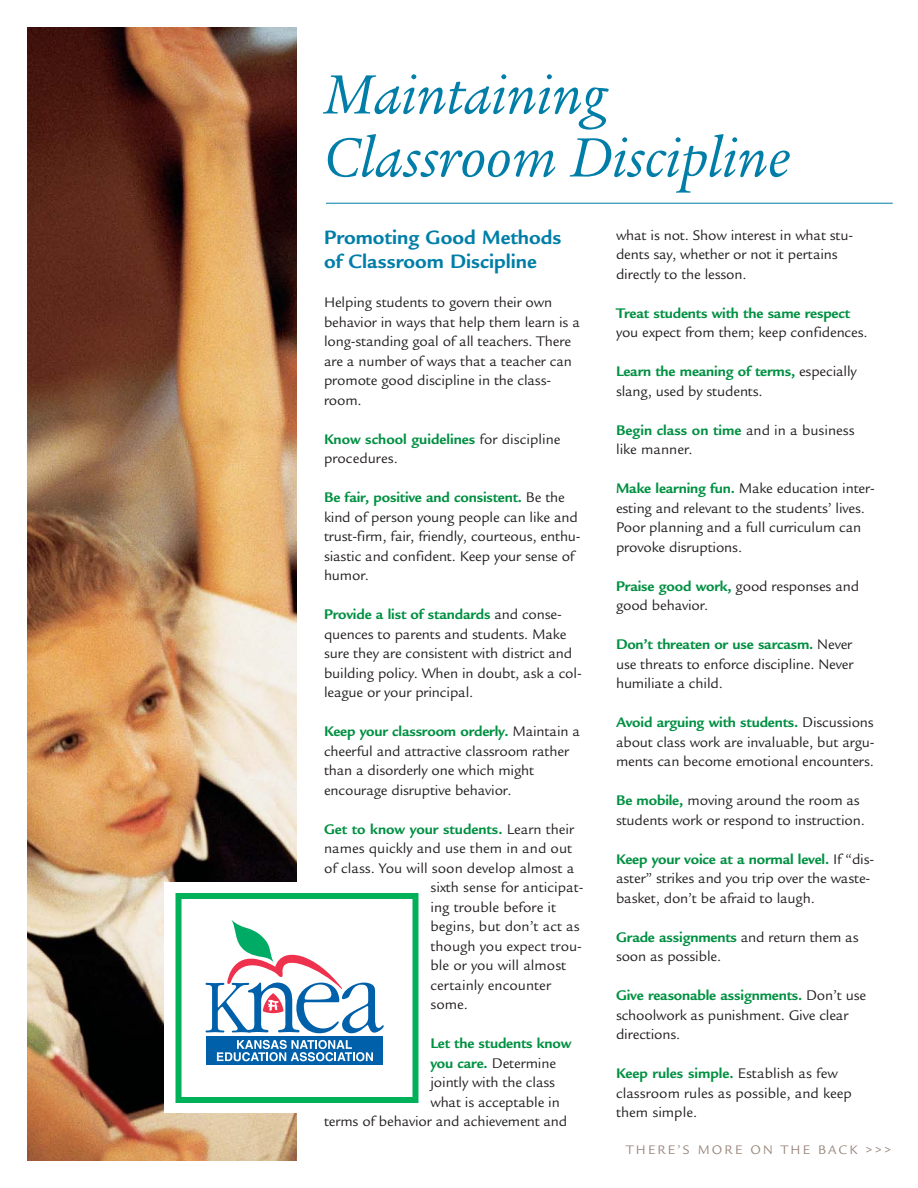
<style>
.page{position:relative;width:918px;height:1188px;background:#fff}
.page>*{position:absolute;margin:0;border:0;box-sizing:border-box;transform-origin:0 0}
.t1{font:italic 60px/63px "Legacy Serif Std";color:#007ea8}
.t2{font:700 21px/24px "Legacy Sans Std";color:#007ea8}
.t3{font:15.15px/19.5px "Legacy Sans Std";letter-spacing:-.01em;color:#231f20}
.t4{font:700 15.15px "Legacy Sans Std";letter-spacing:-.01em;color:#009042}
.t5{font:13.5px "Legacy Sans Std";letter-spacing:.16em;color:#99877d}
.s1{font-weight:700;color:#009042}
.s2{font-weight:400;color:#231f20}
</style>
<div class="page">
<img style="left:27px;top:27px;width:269px;height:1134px">
<hr style="left:326px;top:203px;width:567px;height:1px;background:#007ea8">
<div style="left:165px;top:882px;width:264px;height:231px;background:#fff"></div>
<div style="left:206px;top:1036px;width:176px;height:29px;background:#0060a9"></div>
<svg style="left:217px;top:1040px;width:156px;height:21px"></svg>
<svg style="left:206px;top:919px;width:178px;height:114px"></svg>
<div style="left:176px;top:893px;width:242px;height:210px;border:6px solid #00b159"></div>
<h1 class="t1" style="left:324px;top:68px;width:468px">Maintaining<br>Classroom Discipline</h1>
<h2 class="t2" style="left:324px;top:227px;width:239px">Promoting Good Methods of Classroom Discipline</h2>
<p class="t3" style="left:324px;top:294px;width:257px">Helping students to govern their own behavior in ways that help them learn is a long-standing goal of all teachers. There are a number of ways that a teacher can promote good discipline in the class&shy;room.</p>
<p class="t3" style="left:324px;top:430px;width:238px"><span class="s1">Know school guidelines</span> for discipline procedures.</p>
<p class="t3" style="left:324px;top:489px;width:258px"><span class="s1">Be fair, positive and consistent.</span> Be the kind of person young people can like and trust-firm, fair, friendly, courteous, enthu&shy;siastic and confident. Keep your sense of humor.</p>
<p class="t3" style="left:324px;top:606px;width:259px"><span class="s1">Provide a list of standards</span> and conse&shy;quences to parents and students. Make sure they are consistent with district and building policy. When in doubt, ask a col&shy;league or your principal.</p>
<p class="t3" style="left:324px;top:723px;width:258px"><span class="s1">Keep your classroom orderly.</span> Maintain a cheerful and attractive classroom rather than a disorderly one which might encourage disruptive behavior.</p>
<p class="t4" style="left:324px;top:823px;width:252px">Get to know your students. <span class="s2">Learn their</span></p>
<p class="t3" style="left:324px;top:840px;width:250px">names quickly and use them in and out</p>
<p class="t3" style="left:324px;top:859px;width:252px">of class. You will soon develop almost a</p>
<p class="t3" style="left:430px;top:879px;width:155px">sixth sense for anticipat-</p>
<p class="t3" style="left:430px;top:898px;width:127px">ing trouble before it</p>
<p class="t3" style="left:430px;top:918px;width:151px">begins, but don’t act as</p>
<p class="t3" style="left:430px;top:937px;width:153px">though you expect trou-</p>
<p class="t3" style="left:430px;top:957px;width:137px">ble or you will almost</p>
<p class="t3" style="left:430px;top:976px;width:122px">certainly encounter</p>
<p class="t3" style="left:430px;top:996px;width:39px">some.</p>
<p class="t4" style="left:430px;top:1037px;width:143px">Let the students know</p>
<p class="t3" style="left:430px;top:1054px;width:127px"><span class="s1">you care.</span> Determine</p>
<p class="t3" style="left:430px;top:1074px;width:126px">jointly with the class</p>
<p class="t3" style="left:430px;top:1093px;width:131px">what is acceptable in</p>
<p class="t3" style="left:324px;top:1113px;width:245px">terms of behavior and achievement and</p>
<p class="t3" style="left:616px;top:227px;width:239px">what is not. Show interest in what stu&shy;dents say, whether or not it pertains directly to the lesson.</p>
<p class="t4" style="left:616px;top:307px;width:236px">Treat students with the same respect</p>
<p class="t3" style="left:616px;top:324px;width:253px">you expect from them; keep confidences.</p>
<p class="t3" style="left:616px;top:363px;width:242px"><span class="s1">Learn the meaning of terms,</span> especially slang, used by students.</p>
<p class="t3" style="left:616px;top:422px;width:240px"><span class="s1">Begin class on time</span> and in a business like manner.</p>
<p class="t3" style="left:616px;top:480px;width:260px"><span class="s1">Make learning fun.</span> Make education inter&shy;esting and relevant to the students’ lives.<br>Poor planning and a full curriculum can provoke disruptions.</p>
<p class="t3" style="left:616px;top:578px;width:245px"><span class="s1">Praise good work,</span> good responses and good behavior.</p>
<p class="t3" style="left:616px;top:636px;width:239px;text-align:justify"><span class="s1">Don’t threaten or use sarcasm.</span> Never use threats to enforce discipline. Never humiliate a child.</p>
<p class="t3" style="left:616px;top:714px;width:260px;text-align:justify"><span class="s1">Avoid arguing with students.</span> Discussions about class work are invaluable, but argu&shy;ments can become emotional encounters.</p>
<p class="t3" style="left:616px;top:792px;width:250px"><span class="s1">Be mobile,</span> moving around the room as students work or respond to instruction.</p>
<p class="t3" style="left:616px;top:851px;width:260px"><span class="s1">Keep your voice at a normal level.</span> If “dis&shy;aster” strikes and you trip over the waste&shy;basket, don’t be afraid to laugh.</p>
<p class="t3" style="left:616px;top:929px;width:244px"><span class="s1">Grade assignments</span> and return them as soon as possible.</p>
<p class="t3" style="left:616px;top:987px;width:252px"><span class="s1">Give reasonable assignments.</span> Don’t use schoolwork as punishment. Give clear directions.</p>
<p class="t3" style="left:616px;top:1065px;width:238px"><span class="s1">Keep rules simple.</span> Establish as few classroom rules as possible, and keep them simple.</p>
<p class="t5" style="left:626px;top:1144px;width:267px">THERE’S MORE ON THE BACK &gt;&gt;&gt;</p>
</div>
